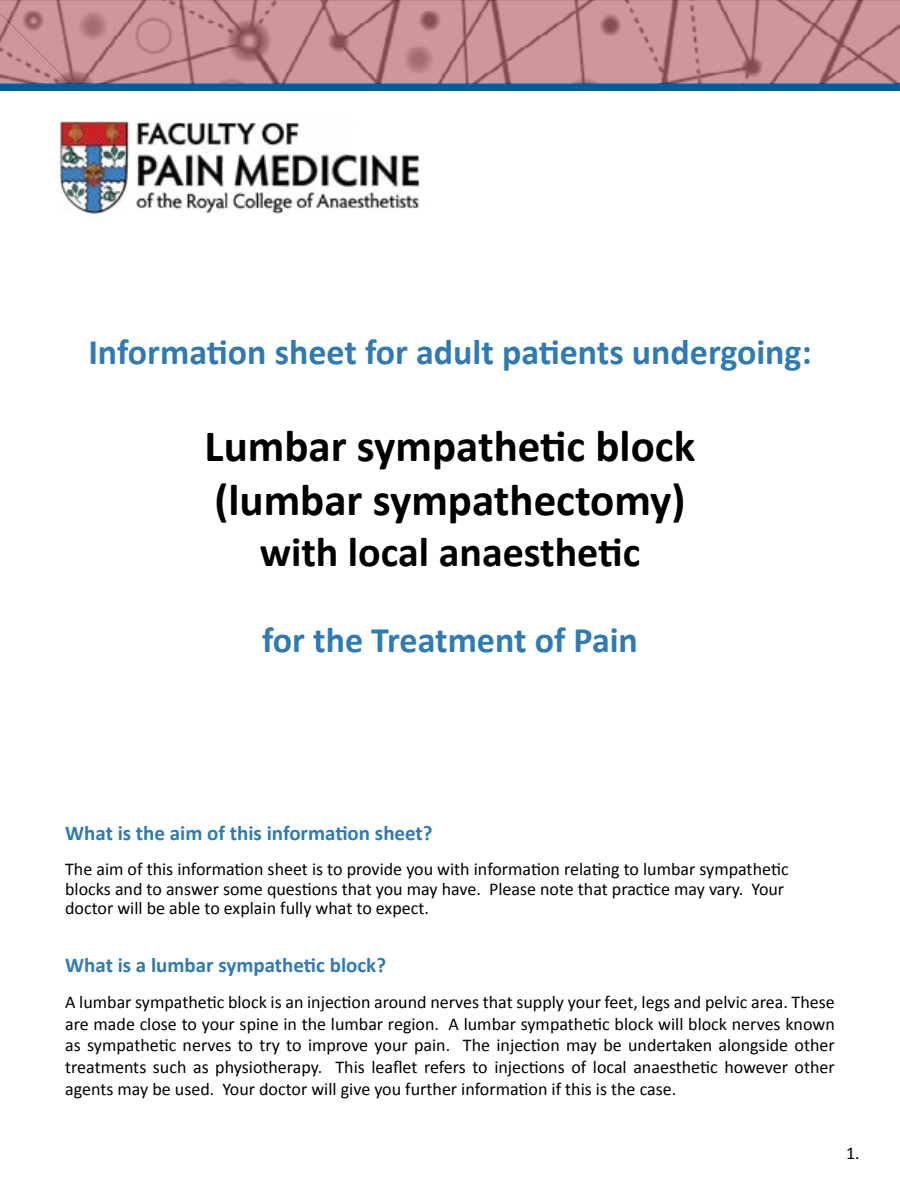
<style>
.page{position:relative;width:900px;height:1200px;background:#fff}
.page>*{position:absolute;margin:0;border:0;box-sizing:border-box;transform-origin:0 0}
.t1{font:700 45px/54px "Calibri";color:#000}
.t2{font:700 42px "Calibri";color:#000}
.t3{font:700 36px "Calibri";color:#2f7ab3}
.t4{font:700 21px "Calibri";color:#2f7ab3}
.t5{font:18px/21.6px "Calibri";color:#000}
</style>
<div class="page">
<div style="left:0;top:84px;width:900px;height:7px;background:#005d9c"></div>
<img style="left:60px;top:121px;width:360px;height:93px">
<img style="left:1px;top:0;width:899px;height:83px">
<h3 class="t3" style="left:88px;top:329px;width:725px">Information sheet for adult patients undergoing:</h3>
<h1 class="t1" style="left:205px;top:419px;width:492px">Lumbar sympathetic block (lumbar sympathectomy)</h1>
<h2 class="t2" style="left:260px;top:525px;width:382px">with local anaesthetic</h2>
<h3 class="t3" style="left:262px;top:617px;width:377px">for the Treatment of Pain</h3>
<p class="t4" style="left:65px;top:820px;width:369px">What is the aim of this information sheet?</p>
<p class="t5" style="left:65px;top:859px;width:725px;line-height:19.8px">The aim of this information sheet is to provide you with information relating to lumbar sympathetic blocks and to answer some questions that you may have. Please note that practice may vary. Your doctor will be able to explain fully what to expect.</p>
<p class="t4" style="left:65px;top:951px;width:322px">What is a lumbar sympathetic block?</p>
<p class="t5" style="left:65px;top:991px;width:771px;text-align:justify">A lumbar sympathetic block is an injection around nerves that supply your feet, legs and pelvic area. These are made close to your spine in the lumbar region. A lumbar sympathetic block will block nerves known as sympathetic nerves to try to improve your pain. The injection may be undertaken alongside other treatments such as physiotherapy. This leaflet refers to injections of local anaesthetic however other agents may be used. Your doctor will give you further information if this is the case.</p>
<p class="t5" style="left:846px;top:1143px;width:15px">1.</p>
</div>
